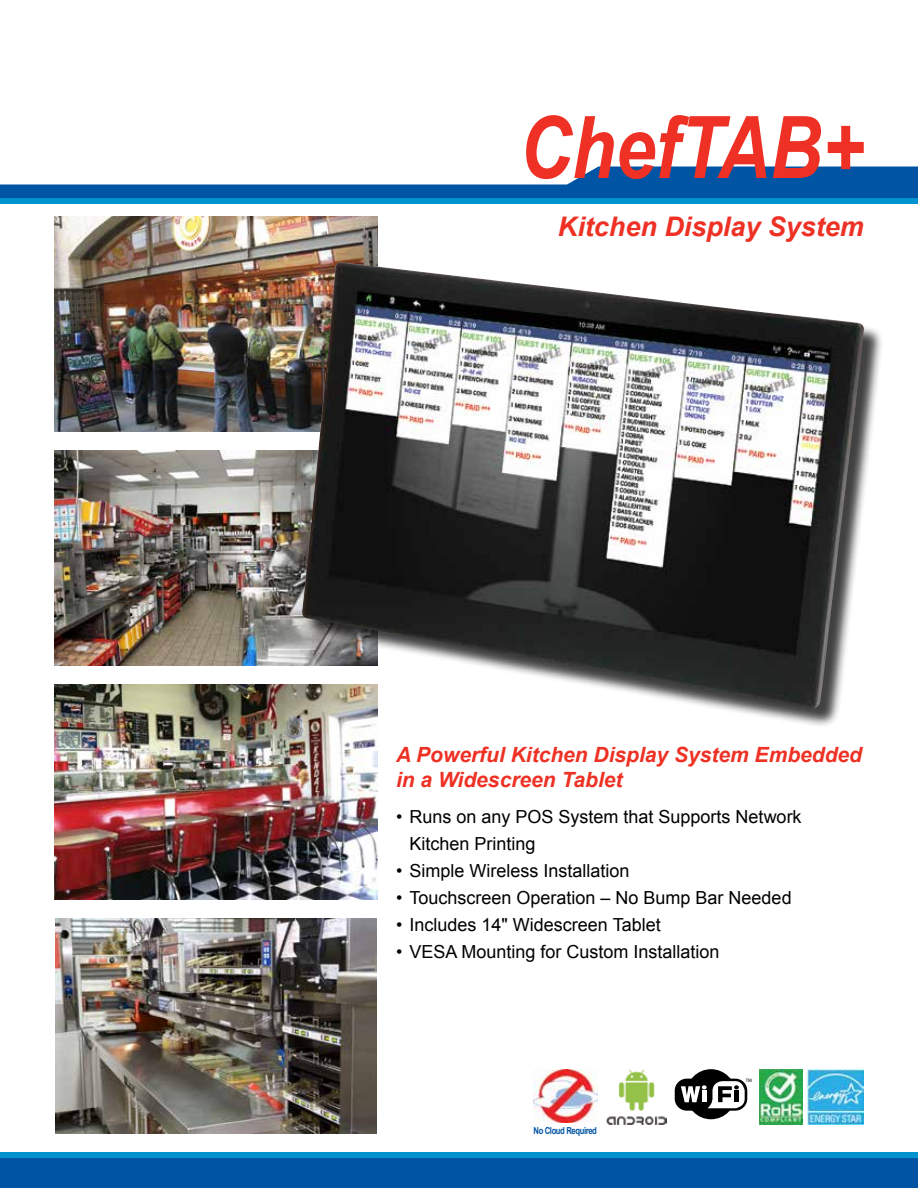
<style>
.page{position:relative;width:918px;height:1188px;background:#fff}
.page>*{position:absolute;margin:0;border:0;box-sizing:border-box;transform-origin:0 0}
.t1{font:italic 700 86.4px "Arial";color:#ee3124;scale:.83 1}
.t2{font:italic 700 27px "Arial";color:#ee3124}
.t3{font:italic 700 21px/25.2px "Arial";color:#ee3124}
.t4{font:18px/27px "Arial";color:#000}
.t5{font:700 9.6px "Arial";letter-spacing:-.05em;color:#0054a4;scale:.8 1}
.t6{font:4.8px "Myriad Pro";color:#000}
</style>
<div class="page">
<img style="left:54px;top:216px;width:324px;height:216px">
<svg style="left:0;top:166px;width:918px;height:32px"></svg>
<div style="left:0;top:198px;width:918px;height:6px;background:#0093d0"></div>
<div style="left:0;top:1152px;width:918px;height:36px;background:#0054a4"></div>
<div style="left:0;top:1152px;width:918px;height:6px;background:#0093d0"></div>
<img style="left:54px;top:450px;width:246px;height:215px">
<div style="left:305px;top:265px;width:579px;height:464px;background:#000;opacity:.75"></div>
<img style="left:300px;top:262px;width:564px;height:447px">
<img style="left:54px;top:684px;width:324px;height:216px">
<img style="left:55px;top:918px;width:322px;height:215px">
<div style="left:675px;top:1079px;width:72px;height:32px;background:#000;border-radius:12px"></div>
<div style="left:686px;top:1069px;width:50px;height:50px;background:#000;border-radius:50%"></div>
<svg style="left:681px;top:1081px;width:64px;height:27px"></svg>
<img style="left:606px;top:1069px;width:61px;height:56px">
<img style="left:759px;top:1069px;width:43px;height:56px">
<img style="left:808px;top:1069px;width:56px;height:56px">
<img style="left:533px;top:1069px;width:64px;height:54px">
<h1 class="t1" style="left:519px;top:90px;width:417px">ChefTAB+</h1>
<h2 class="t2" style="left:558px;top:208px;width:308px">Kitchen Display System</h2>
<p class="t3" style="left:396px;top:743px;width:468px">A Powerful Kitchen Display System Embedded in a Widescreen Tablet</p>
<p class="t4" style="left:410px;top:804px;width:394px;text-indent:-14px">• Runs on any POS System that Supports Network<br>Kitchen Printing</p>
<p class="t4" style="left:396px;top:858px;width:235px">• Simple Wireless Installation</p>
<p class="t4" style="left:396px;top:885px;width:397px">• Touchscreen Operation – No Bump Bar Needed</p>
<p class="t4" style="left:396px;top:912px;width:266px">• Includes 14" Widescreen Tablet</p>
<p class="t4" style="left:396px;top:939px;width:325px">• VESA Mounting for Custom Installation</p>
<p class="t5" style="left:534px;top:1124px;width:81px">No Cloud Required</p>
<p class="t6" style="left:746px;top:1078px;width:8px">TM</p>
</div>
